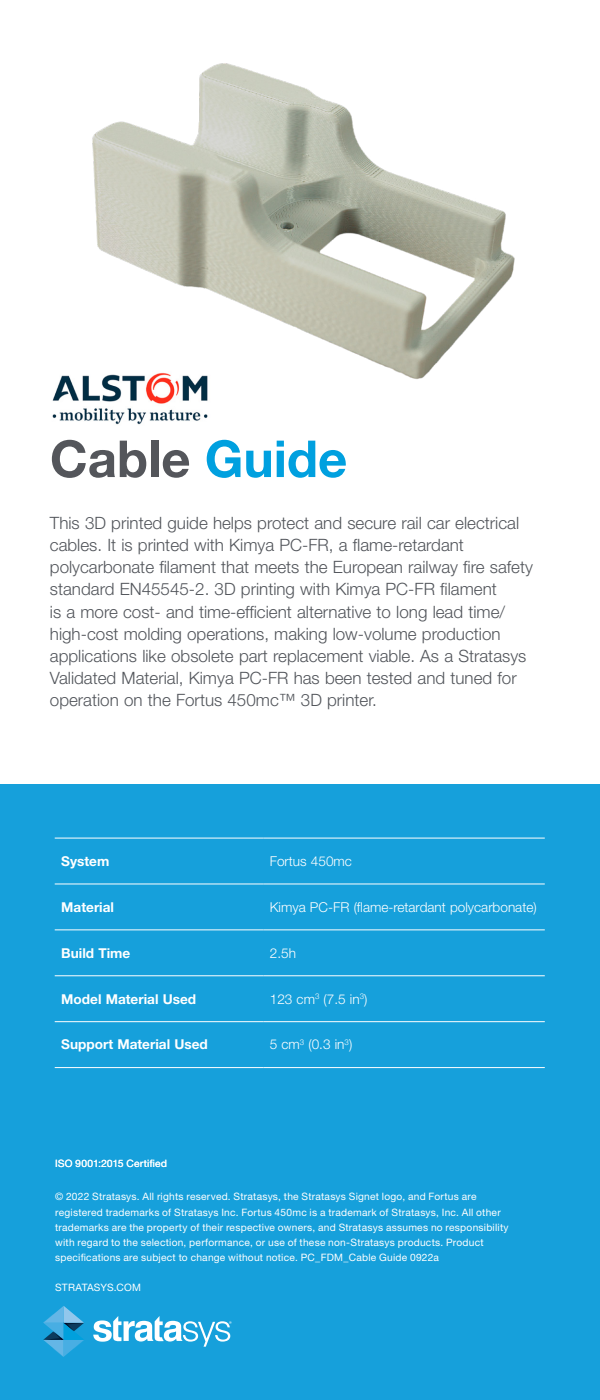
<style>
.page{position:relative;width:600px;height:1400px;background:#fff}
.page>*{position:absolute;margin:0;border:0;box-sizing:border-box;transform-origin:0 0}
.t1{font:700 51px "Helvetica Neue LT Std";color:#54565b}
.t2{font:300 17px/22.1px "Helvetica Neue LT Std";color:#52555b}
.t3{font:300 13.6px "Helvetica Neue LT Std";color:#fff}
.t4{font:700 13.6px "Helvetica Neue LT Std";color:#fff}
.t5{font:10.2px/15.3px "Helvetica Neue LT Std";letter-spacing:.02em;color:#fff}
.s1{color:#00a0df}
</style>
<div class="page">
<div style="left:0;top:785px;width:600px;height:615px;background:#16a0db"></div>
<svg style="left:93px;top:1316px;width:139px;height:31px"></svg>
<svg style="left:43px;top:1306px;width:41px;height:51px"></svg>
<hr style="left:55px;top:838px;width:208px;height:1px;background:#fff">
<hr style="left:263px;top:838px;width:282px;height:1px;background:#fff">
<hr style="left:55px;top:884px;width:208px;height:1px;background:#fff">
<hr style="left:263px;top:884px;width:282px;height:1px;background:#fff">
<hr style="left:55px;top:929px;width:208px;height:1px;background:#fff">
<hr style="left:263px;top:929px;width:282px;height:1px;background:#fff">
<hr style="left:55px;top:975px;width:208px;height:1px;background:#fff">
<hr style="left:263px;top:975px;width:282px;height:1px;background:#fff">
<hr style="left:55px;top:1021px;width:208px;height:1px;background:#fff">
<hr style="left:263px;top:1021px;width:282px;height:1px;background:#fff">
<hr style="left:55px;top:1067px;width:208px;height:1px;background:#fff">
<hr style="left:263px;top:1067px;width:282px;height:1px;background:#fff">
<img style="left:92px;top:63px;width:423px;height:316px">
<img style="left:52px;top:364px;width:167px;height:61px">
<h1 class="t1" style="left:50px;top:427px;width:299px">Cable <span class="s1">Guide</span></h1>
<p class="t2" style="left:50px;top:512px;width:485px">This 3D printed guide helps protect and secure rail car electrical cables. It is printed with Kimya PC-FR, a flame-retardant polycarbonate filament that meets the European railway fire safety standard EN45545-2. 3D printing with Kimya PC-FR filament<br>is a more cost- and time-efficient alternative to long lead time/ high-cost molding operations, making low-volume production applications like obsolete part replacement viable. As a Stratasys Validated Material, Kimya PC-FR has been tested and tuned for operation on the Fortus 450mc™ 3D printer.</p>
<p class="t4" style="left:61px;top:853px;width:50px">System</p>
<p class="t3" style="left:270px;top:853px;width:84px">Fortus 450mc</p>
<p class="t4" style="left:61px;top:899px;width:54px">Material</p>
<p class="t3" style="left:270px;top:899px;width:268px">Kimya PC-FR (flame-retardant polycarbonate)</p>
<p class="t4" style="left:61px;top:944px;width:71px">Build Time</p>
<p class="t3" style="left:270px;top:945px;width:28px">2.5h</p>
<p class="t4" style="left:61px;top:990px;width:136px">Model Material Used</p>
<p class="t3" style="left:270px;top:990px;width:99px">123 cm<sup>3</sup> (7.5 in<sup>3</sup>)</p>
<p class="t4" style="left:61px;top:1036px;width:148px">Support Material Used</p>
<p class="t3" style="left:270px;top:1036px;width:84px">5 cm<sup>3</sup> (0.3 in<sup>3</sup>)</p>
<p class="t5" style="left:55px;top:1156px;width:113px">ISO 9001:2015 Certified</p>
<p class="t5" style="left:55px;top:1189px;width:455px">© 2022 Stratasys. All rights reserved. Stratasys, the Stratasys Signet logo, and Fortus are registered trademarks of Stratasys Inc. Fortus 450mc is a trademark of Stratasys, Inc. All other trademarks are the property of their respective owners, and Stratasys assumes no responsibility with regard to the selection, performance, or use of these non-Stratasys products. Product specifications are subject to change without notice. PC_FDM_Cable Guide 0922a</p>
<p class="t5" style="left:55px;top:1279px;width:87px">STRATASYS.COM</p>
</div>
